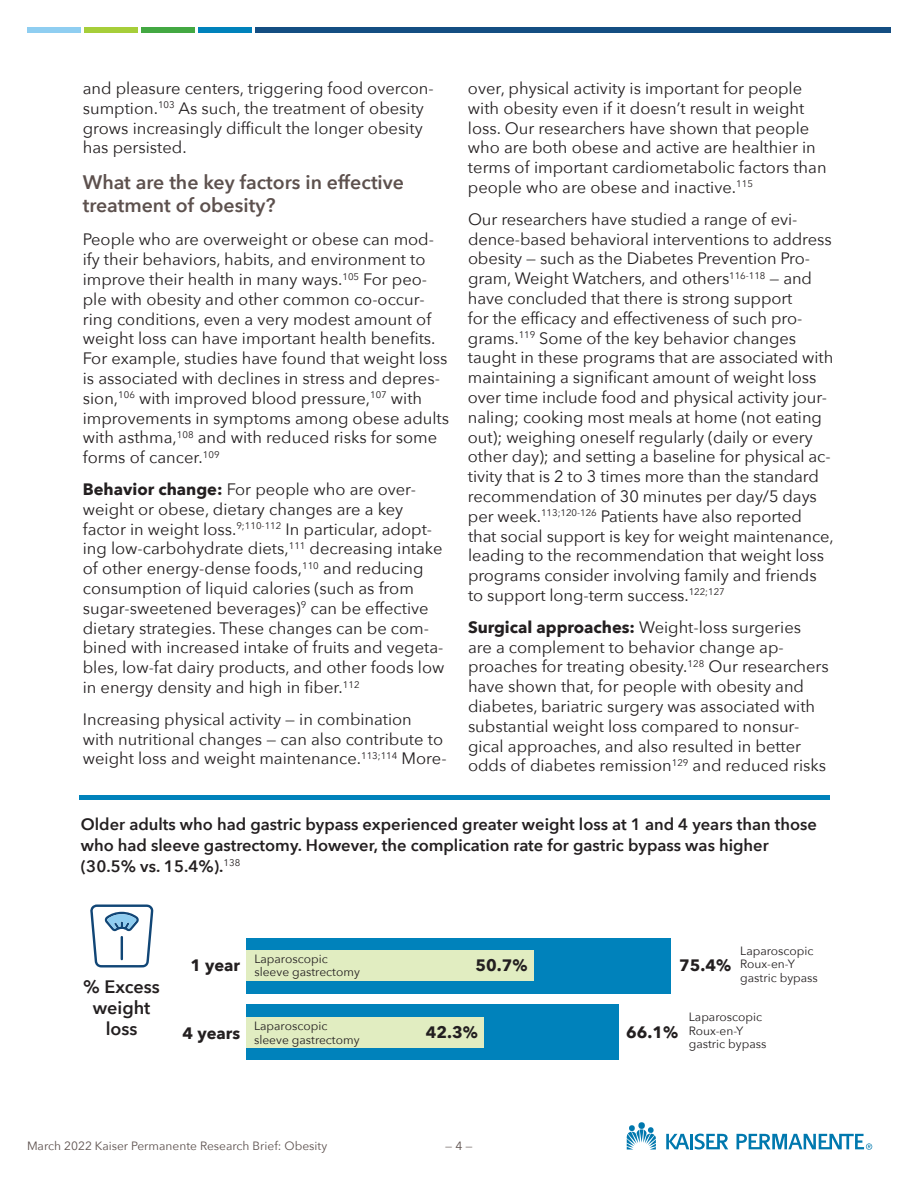
<style>
.page{position:relative;width:918px;height:1188px;background:#fff}
.page>*{position:absolute;margin:0;border:0;box-sizing:border-box;transform-origin:0 0}
.t1{font:600 19.5px/23.4px "Avenir Next";color:#5d514e}
.t2{font:600 18px/21px "Avenir Next";color:#231f20;text-align:center}
.t3{font:800 18px "Avenir Next";color:#231f20}
.t4{font:16.5px/19.8px "Avenir Next";color:#231f20}
.t5{font:600 16.5px/21px "Avenir Next";color:#231f20}
.t6{font:700 16.5px "Avenir Next";color:#231f20}
.t7{font:12px/13.5px "Avenir Next";color:#231f20}
.t8{font:12px "Avenir Next";color:#5d514e}
.s1{font-weight:700}
</style>
<div class="page">
<div style="left:27px;top:27px;width:54px;height:5px;background:#8fcef1"></div>
<div style="left:84px;top:27px;width:54px;height:5px;background:#a6ce39"></div>
<div style="left:141px;top:27px;width:54px;height:5px;background:#43a842"></div>
<div style="left:198px;top:27px;width:54px;height:5px;background:#0082bb"></div>
<div style="left:255px;top:27px;width:636px;height:5px;background:#144e82"></div>
<svg style="left:627px;top:1125px;width:29px;height:25px"></svg>
<div style="left:638px;top:1122px;width:7px;height:7px;background:#0078ae;border-radius:50%"></div>
<hr style="left:690px;top:1134px;width:3px;height:15px;background:#0078ae">
<svg style="left:666px;top:1134px;width:23px;height:15px"></svg>
<svg style="left:695px;top:1134px;width:33px;height:16px"></svg>
<svg style="left:737px;top:1134px;width:135px;height:16px"></svg>
<svg style="left:90px;top:904px;width:63px;height:63px"></svg>
<div style="left:246px;top:938px;width:425px;height:56px;background:#0082bb"></div>
<div style="left:246px;top:1004px;width:373px;height:56px;background:#0082bb"></div>
<div style="left:246px;top:950px;width:288px;height:31px;background:#e1edc1"></div>
<div style="left:246px;top:1017px;width:238px;height:31px;background:#e1edc1"></div>
<div style="left:80px;top:795px;width:750px;height:5px;background:#0082bb"></div>
<p class="t4" style="left:83px;top:78px;width:352px">and pleasure centers, triggering food overcon&shy;sumption.<sup>103</sup> As such, the treatment of obesity grows increasingly difficult the longer obesity has persisted.</p>
<h3 class="t1" style="left:83px;top:170px;width:323px">What are the key factors in effective treatment of obesity?</h3>
<p class="t4" style="left:83px;top:229px;width:368px">People who are overweight or obese can mod&shy;ify their behaviors, habits, and environment to improve their health in many ways.<sup>105</sup> For peo&shy;ple with obesity and other common co-occur&shy;ring conditions, even a very modest amount of weight loss can have important health benefits.<br>For example, studies have found that weight loss is associated with declines in stress and depres&shy;sion,<sup>106</sup> with improved blood pressure,<sup>107</sup> with improvements in symptoms among obese adults with asthma,<sup>108</sup> and with reduced risks for some forms of cancer.<sup>109</sup></p>
<p class="t4" style="left:83px;top:479px;width:363px"><span class="s1">Behavior change:</span> For people who are over&shy;weight or obese, dietary changes are a key factor in weight loss.<sup>9;110-112</sup> In particular, adopt&shy;ing low-carbohydrate diets,<sup>111</sup> decreasing intake of other energy-dense foods,<sup>110</sup> and reducing consumption of liquid calories (such as from sugar-sweetened beverages)<sup>9</sup> can be effective dietary strategies. These changes can be com&shy;bined with increased intake of fruits and vegeta&shy;bles, low-fat dairy products, and other foods low in energy density and high in fiber.<sup>112</sup></p>
<p class="t4" style="left:83px;top:708px;width:365px">Increasing physical activity — in combination with nutritional changes — can also contribute to weight loss and weight maintenance.<sup>113;114</sup> More-</p>
<p class="t4" style="left:468px;top:78px;width:360px">over, physical activity is important for people with obesity even if it doesn’t result in weight loss. Our researchers have shown that people who are both obese and active are healthier in terms of important cardiometabolic factors than people who are obese and inactive.<sup>115</sup></p>
<p class="t4" style="left:468px;top:208px;width:367px">Our researchers have studied a range of evi&shy;dence-based behavioral interventions to address obesity — such as the Diabetes Prevention Pro&shy;gram, Weight Watchers, and others<sup>116-118</sup> — and have concluded that there is strong support<br>for the efficacy and effectiveness of such pro&shy;grams.<sup>119</sup> Some of the key behavior changes taught in these programs that are associated with maintaining a significant amount of weight loss over time include food and physical activity jour&shy;naling; cooking most meals at home (not eating out); weighing oneself regularly (daily or every other day); and setting a baseline for physical ac&shy;tivity that is 2 to 3 times more than the standard recommendation of 30 minutes per day/5 days per week.<sup>113;120-126</sup> Patients have also reported that social support is key for weight maintenance, leading to the recommendation that weight loss programs consider involving family and friends to support long-term success.<sup>122;127</sup></p>
<p class="t4" style="left:468px;top:616px;width:362px"><span class="s1">Surgical approaches:</span> Weight-loss surgeries are a complement to behavior change ap&shy;proaches for treating obesity.<sup>128</sup> Our researchers have shown that, for people with obesity and diabetes, bariatric surgery was associated with substantial weight loss compared to nonsur&shy;gical approaches, and also resulted in better odds of diabetes remission<sup>129</sup> and reduced risks</p>
<p class="t5" style="left:81px;top:813px;width:738px">Older adults who had gastric bypass experienced greater weight loss at 1 and 4 years than those who had sleeve gastrectomy. However, the complication rate for gastric bypass was higher (30.5% vs. 15.4%).<sup>138</sup></p>
<p class="t2" style="left:83px;top:975px;width:78px">% Excess weight loss</p>
<p class="t7" style="left:740px;top:943px;width:79px">Laparoscopic<br>Roux-en-Y gastric bypass</p>
<p class="t7" style="left:689px;top:1010px;width:79px">Laparoscopic<br>Roux-en-Y gastric bypass</p>
<p class="t7" style="left:254px;top:951px;width:107px">Laparoscopic sleeve gastrectomy</p>
<p class="t6" style="left:476px;top:951px;width:53px">50.7%</p>
<p class="t6" style="left:190px;top:951px;width:51px">1 year</p>
<p class="t6" style="left:679px;top:951px;width:53px">75.4%</p>
<p class="t7" style="left:254px;top:1019px;width:107px">Laparoscopic sleeve gastrectomy</p>
<p class="t6" style="left:183px;top:1019px;width:59px">4 years</p>
<p class="t3" style="left:417px;top:1021px;width:63px">42.3%</p>
<p class="t6" style="left:626px;top:1018px;width:53px">66.1%</p>
<p class="t6" style="left:426px;top:1018px;width:53px">42.3%</p>
<p class="t8" style="left:27px;top:1135px;width:302px">March 2022 Kaiser Permanente Research Brief: Obesity</p>
<p class="t8" style="left:445px;top:1135px;width:29px">— 4 —</p>
</div>
